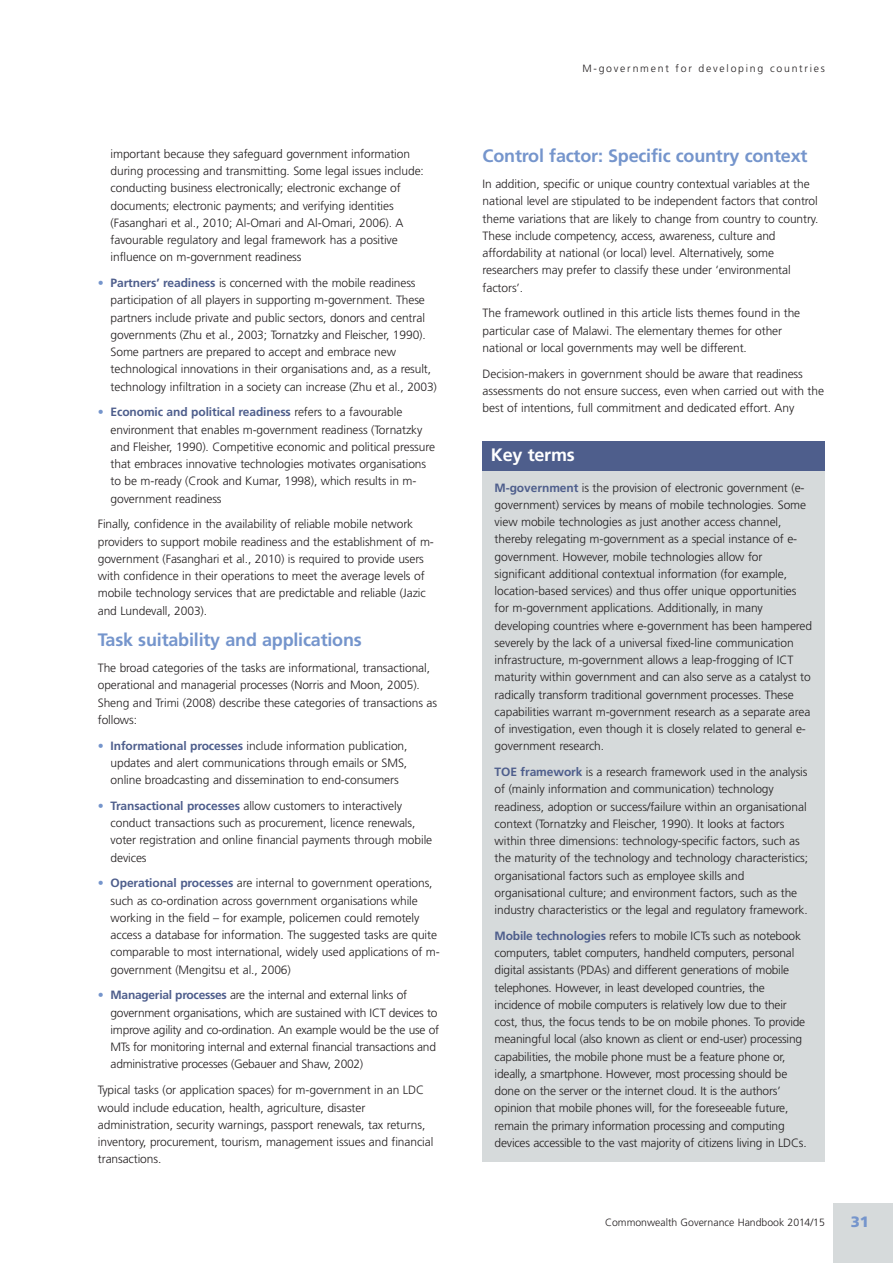
<style>
.page{position:relative;width:893px;height:1263px;background:#fff}
.page>*{position:absolute;margin:0;border:0;box-sizing:border-box;transform-origin:0 0}
.t1{font:700 18px "Frutiger";letter-spacing:-.01em;color:#7595cc}
.t2{font:700 18px "Frutiger";letter-spacing:-.01em;color:#fff}
.t3{font:900 15px "Frutiger";color:#7595cc}
.t4{font:300 12px/17.2px "Frutiger";letter-spacing:-.01em;color:#231f20}
.t5{font:300 10.5px "Frutiger";color:#231f20}
.t6{font:300 10.5px "Frutiger";letter-spacing:.165em;color:#231f20}
.s1{color:#7595cc}
.s2{font-weight:700;color:#4e5e8c}
</style>
<div class="page">
<div style="left:833px;top:1203px;width:60px;height:60px;background:#d6dadb"></div>
<div style="left:483px;top:460px;width:342px;height:702px;background:#d6dadb"></div>
<div style="left:483px;top:441px;width:342px;height:29px;background:#4e5e8c"></div>
<p class="t4" style="left:111px;top:146px;width:315px">important because they safeguard government information during processing and transmitting. Some legal issues include: conducting business electronically; electronic exchange of documents; electronic payments; and verifying identities (Fasanghari et al., 2010; Al-Omari and Al-Omari, 2006). A favourable regulatory and legal framework has a positive influence on m-government readiness</p>
<p class="t4" style="left:111px;top:275px;width:328px;text-indent:-13px"><span class="s1">•</span> <span class="s2">Partners’ readiness</span> is concerned with the mobile readiness participation of all players in supporting m-government. These partners include private and public sectors, donors and central governments (Zhu et al., 2003; Tornatzky and Fleischer, 1990).<br>Some partners are prepared to accept and embrace new technological innovations in their organisations and, as a result, technology infiltration in a society can increase (Zhu et al., 2003)</p>
<p class="t4" style="left:111px;top:404px;width:326px;text-indent:-13px"><span class="s1">•</span> <span class="s2">Economic and political readiness</span> refers to a favourable environment that enables m-government readiness (Tornatzky and Fleisher, 1990). Competitive economic and political pressure that embraces innovative technologies motivates organisations to be m-ready (Crook and Kumar, 1998), which results in m&shy;government readiness</p>
<p class="t4" style="left:98px;top:516px;width:338px">Finally, confidence in the availability of reliable mobile network providers to support mobile readiness and the establishment of m&shy;government (Fasanghari et al., 2010) is required to provide users with confidence in their operations to meet the average levels of mobile technology services that are predictable and reliable (Jazic and Lundevall, 2003).</p>
<h1 class="t1" style="left:98px;top:633px;width:266px">Task suitability and applications</h1>
<p class="t4" style="left:98px;top:660px;width:341px">The broad categories of the tasks are informational, transactional, operational and managerial processes (Norris and Moon, 2005).<br>Sheng and Trimi (2008) describe these categories of transactions as follows:</p>
<p class="t4" style="left:111px;top:738px;width:298px;text-align:justify;text-indent:-13px"><span class="s1">•</span> <span class="s2">Informational processes</span> include information publication, updates and alert communications through emails or SMS, online broadcasting and dissemination to end-consumers</p>
<p class="t4" style="left:111px;top:798px;width:323px;text-indent:-13px"><span class="s1">•</span> <span class="s2">Transactional processes</span> allow customers to interactively conduct transactions such as procurement, licence renewals, voter registration and online financial payments through mobile devices</p>
<p class="t4" style="left:111px;top:875px;width:331px;text-indent:-13px"><span class="s1">•</span> <span class="s2">Operational processes</span> are internal to government operations, such as co-ordination across government organisations while working in the field – for example, policemen could remotely access a database for information. The suggested tasks are quite comparable to most international, widely used applications of m&shy;government (Mengitsu et al., 2006)</p>
<p class="t4" style="left:111px;top:987px;width:330px;text-indent:-13px"><span class="s1">•</span> <span class="s2">Managerial processes</span> are the internal and external links of government organisations, which are sustained with ICT devices to improve agility and co-ordination. An example would be the use of MTs for monitoring internal and external financial transactions and administrative processes (Gebauer and Shaw, 2002)</p>
<p class="t4" style="left:98px;top:1082px;width:337px">Typical tasks (or application spaces) for m-government in an LDC would include education, health, agriculture, disaster administration, security warnings, passport renewals, tax returns, inventory, procurement, tourism, management issues and financial transactions.</p>
<p class="t6" style="left:582px;top:64px;width:244px">M-government for developing countries</p>
<h1 class="t1" style="left:483px;top:149px;width:326px">Control factor: Specific country context</h1>
<p class="t4" style="left:483px;top:176px;width:337px">In addition, specific or unique country contextual variables at the national level are stipulated to be independent factors that control theme variations that are likely to change from country to country.<br>These include competency, access, awareness, culture and affordability at national (or local) level. Alternatively, some researchers may prefer to classify these under ‘environmental factors’.</p>
<p class="t4" style="left:483px;top:305px;width:319px">The framework outlined in this article lists themes found in the particular case of Malawi. The elementary themes for other national or local governments may well be different.</p>
<p class="t4" style="left:483px;top:366px;width:343px">Decision-makers in government should be aware that readiness assessments do not ensure success, even when carried out with the best of intentions, full commitment and dedicated effort. Any</p>
<h1 class="t2" style="left:491px;top:447px;width:85px">Key terms</h1>
<p class="t4" style="left:495px;top:480px;width:319px"><span class="s2">M-government</span> is the provision of electronic government (e&shy;government) services by means of mobile technologies. Some view mobile technologies as just another access channel, thereby relegating m-government as a special instance of e&shy;government. However, mobile technologies allow for significant additional contextual information (for example, location-based services) and thus offer unique opportunities for m-government applications. Additionally, in many developing countries where e-government has been hampered severely by the lack of a universal fixed-line communication infrastructure, m-government allows a leap-frogging of ICT maturity within government and can also serve as a catalyst to radically transform traditional government processes. These capabilities warrant m-government research as a separate area of investigation, even though it is closely related to general e&shy;government research.</p>
<p class="t4" style="left:495px;top:764px;width:315px"><span class="s2">TOE framework</span> is a research framework used in the analysis of (mainly information and communication) technology readiness, adoption or success/failure within an organisational context (Tornatzky and Fleischer, 1990). It looks at factors within three dimensions: technology-specific factors, such as the maturity of the technology and technology characteristics; organisational factors such as employee skills and organisational culture; and environment factors, such as the industry characteristics or the legal and regulatory framework.</p>
<p class="t4" style="left:495px;top:928px;width:314px"><span class="s2">Mobile technologies</span> refers to mobile ICTs such as notebook computers, tablet computers, handheld computers, personal digital assistants (PDAs) and different generations of mobile telephones. However, in least developed countries, the incidence of mobile computers is relatively low due to their cost, thus, the focus tends to be on mobile phones. To provide meaningful local (also known as client or end-user) processing capabilities, the mobile phone must be a feature phone or, ideally, a smartphone. However, most processing should be done on the server or the internet cloud. It is the authors’ opinion that mobile phones will, for the foreseeable future, remain the primary information processing and computing devices accessible to the vast majority of citizens living in LDCs.</p>
<p class="t5" style="left:605px;top:1218px;width:221px">Commonwealth Governance Handbook 2014/15</p>
<p class="t3" style="left:851px;top:1216px;width:20px">31</p>
</div>
